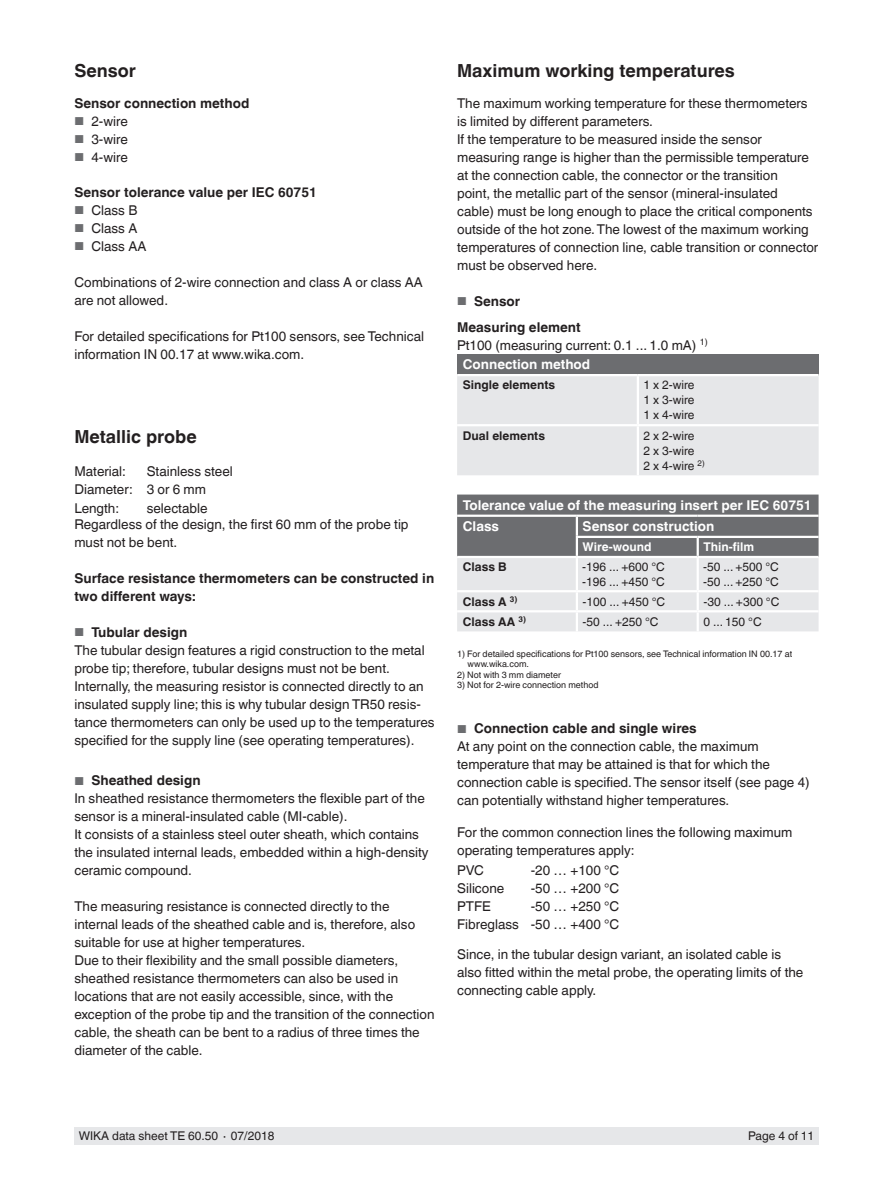
<style>
.page{position:relative;width:893px;height:1188px;background:#fff}
.page>*{position:absolute;margin:0;border:0;box-sizing:border-box;transform-origin:0 0}
.t1{font:700 18px "Helvetica World";color:#231f20}
.t2{font:13.5px/18px "Helvetica World";color:#231f20}
.t3{font:700 13.5px/25.5px "Helvetica World";color:#231f20}
.t4{font:700 13.5px/21.1px "Helvetica World";color:#fff}
.t5{font:12px/15px "Helvetica World";color:#231f20}
.t6{font:700 12px "Helvetica World";color:#231f20}
.t7{font:700 12px "Helvetica World";color:#fff}
.t8{font:9px/10.5px "Helvetica World";color:#231f20}
.s1{font-size:11.55px;color:#6c6d70}
.s2{font-weight:700}
.s3{font-weight:400;font-size:11.55px;color:#6c6d70}
.s4{font-weight:700;color:#fff}
</style>
<div class="page">
<div style="left:74px;top:1128px;width:745px;height:17px;background:#e6e7e9"></div>
<div style="left:457px;top:354px;width:362px;height:21px;background:#6c6d70"></div>
<div style="left:457px;top:376px;width:362px;height:99px;background:#e6e7e9"></div>
<hr style="left:637px;top:376px;width:2px;height:48px;background:#fff">
<hr style="left:457px;top:424px;width:181px;height:2px;background:#fff">
<hr style="left:638px;top:424px;width:181px;height:2px;background:#fff">
<hr style="left:637px;top:426px;width:2px;height:49px;background:#fff">
<hr style="left:457px;top:374px;width:181px;height:2px;background:#fff">
<hr style="left:638px;top:374px;width:181px;height:2px;background:#fff">
<svg style="left:457px;top:495px;width:362px;height:136px;background:#b4b5b8"></svg>
<hr style="left:457px;top:556px;width:120px;height:2px;background:#fff">
<h1 class="t1" style="left:74px;top:60px;width:63px">Sensor</h1>
<p class="t3" style="left:74px;top:91px;width:177px">Sensor connection method</p>
<p class="t2" style="left:74px;top:113px;width:55px"><span class="s1">■</span> 2-wire</p>
<p class="t2" style="left:74px;top:131px;width:55px"><span class="s1">■</span> 3-wire</p>
<p class="t2" style="left:74px;top:149px;width:55px"><span class="s1">■</span> 4-wire</p>
<p class="t3" style="left:74px;top:179px;width:244px">Sensor tolerance value per IEC 60751</p>
<p class="t2" style="left:74px;top:201px;width:65px"><span class="s1">■</span> Class B</p>
<p class="t2" style="left:74px;top:219px;width:64px"><span class="s1">■</span> Class A</p>
<p class="t2" style="left:74px;top:237px;width:73px"><span class="s1">■</span> Class AA</p>
<p class="t2" style="left:74px;top:273px;width:350px">Combinations of 2-wire connection and class A or class AA are not allowed.</p>
<p class="t2" style="left:74px;top:327px;width:351px">For detailed specifications for Pt100 sensors, see Technical information IN 00.17 at www.wika.com.</p>
<h1 class="t1" style="left:74px;top:426px;width:124px">Metallic probe</h1>
<p class="t2" style="left:74px;top:462px;width:53px">Material:</p>
<p class="t2" style="left:74px;top:462px;width:160px;text-indent:72px">Stainless steel<br>Diameter: 3 or 6 mm<br>Length:</p>
<p class="t2" style="left:74px;top:500px;width:336px;line-height:16.2px;text-indent:72px">selectable<br>Regardless of the design, the first 60 mm of the probe tip</p>
<p class="t2" style="left:74px;top:533px;width:104px">must not be bent.</p>
<p class="t3" style="left:74px;top:569px;width:361px;line-height:18px">Surface resistance thermometers can be constructed in two different ways:</p>
<p class="t2" style="left:74px;top:623px;width:362px"><span class="s1">■</span> <span class="s2">Tubular design<br></span>The tubular design features a rigid construction to the metal probe tip; therefore, tubular designs must not be bent.<br>Internally, the measuring resistor is connected directly to an insulated supply line; this is why tubular design TR50 resis&shy;tance thermometers can only be used up to the temperatures specified for the supply line (see operating temperatures).</p>
<p class="t2" style="left:74px;top:772px;width:356px"><span class="s1">■</span> <span class="s2">Sheathed design<br></span>In sheathed resistance thermometers the flexible part of the sensor is a mineral-insulated cable (MI-cable).<br>It consists of a stainless steel outer sheath, which contains the insulated internal leads, embedded within a high-density ceramic compound.</p>
<p class="t2" style="left:74px;top:898px;width:362px">The measuring resistance is connected directly to the internal leads of the sheathed cable and is, therefore, also suitable for use at higher temperatures.<br>Due to their flexibility and the small possible diameters, sheathed resistance thermometers can also be used in locations that are not easily accessible, since, with the exception of the probe tip and the transition of the connection cable, the sheath can be bent to a radius of three times the diameter of the cable.</p>
<h1 class="t1" style="left:457px;top:60px;width:279px">Maximum working temperatures</h1>
<p class="t2" style="left:457px;top:95px;width:363px">The maximum working temperature for these thermometers is limited by different parameters.<br>If the temperature to be measured inside the sensor measuring range is higher than the permissible temperature at the connection cable, the connector or the transition<br>point, the metallic part of the sensor (mineral-insulated<br>cable) must be long enough to place the critical components outside of the hot zone. The lowest of the maximum working temperatures of connection line, cable transition or connector must be observed here.</p>
<p class="t3" style="left:457px;top:289px;width:125px"><span class="s3">■</span> Sensor<br>Measuring element</p>
<p class="t2" style="left:463px;top:335px;width:246px;line-height:19.6px;text-indent:-6px">Pt100 (measuring current: 0.1 ... 1.0 mA) <sup>1)<br></sup><span class="s4">Connection method</span></p>
<p class="t6" style="left:463px;top:378px;width:94px">Single elements</p>
<p class="t5" style="left:644px;top:378px;width:52px;text-align:justify">1 x 2-wire 1 x 3-wire 1 x 4-wire</p>
<p class="t6" style="left:463px;top:428px;width:84px">Dual elements</p>
<p class="t5" style="left:644px;top:428px;width:63px">2 x 2-wire<br>2 x 3-wire<br>2 x 4-wire <sup>2)</sup></p>
<p class="t4" style="left:463px;top:495px;width:350px">Tolerance value of the measuring insert per IEC 60751<br>Class</p>
<p class="t4" style="left:583px;top:516px;width:133px">Sensor construction</p>
<p class="t7" style="left:583px;top:540px;width:70px">Wire-wound</p>
<p class="t7" style="left:703px;top:540px;width:52px">Thin-film</p>
<p class="t6" style="left:463px;top:560px;width:45px">Class B</p>
<p class="t5" style="left:582px;top:559px;width:84px">-196 ... +600 °C -196 ... +450 °C</p>
<p class="t5" style="left:703px;top:559px;width:77px">-50 ... +500 °C -50 ... +250 °C</p>
<p class="t6" style="left:463px;top:594px;width:56px">Class A <sup>3)</sup></p>
<p class="t5" style="left:583px;top:594px;width:84px">-100 ... +450 °C</p>
<p class="t5" style="left:703px;top:594px;width:77px">-30 ... +300 °C</p>
<p class="t6" style="left:463px;top:615px;width:65px">Class AA <sup>3)</sup></p>
<p class="t5" style="left:583px;top:614px;width:77px">-50 ... +250 °C</p>
<p class="t5" style="left:703px;top:614px;width:60px">0 ... 150 °C</p>
<p class="t8" style="left:468px;top:649px;width:326px;text-indent:-11px">1) For detailed specifications for Pt100 sensors, see Technical information IN 00.17 at www.wika.com.</p>
<p class="t8" style="left:457px;top:670px;width:105px">2) Not with 3 mm diameter</p>
<p class="t8" style="left:457px;top:680px;width:143px">3) Not for 2-wire connection method</p>
<p class="t2" style="left:457px;top:720px;width:354px"><span class="s1">■</span> <span class="s2">Connection cable and single wires<br></span>At any point on the connection cable, the maximum temperature that may be attained is that for which the connection cable is specified. The sensor itself (see page 4) can potentially withstand higher temperatures.</p>
<p class="t2" style="left:457px;top:823px;width:337px">For the common connection lines the following maximum operating temperatures apply:</p>
<p class="t2" style="left:457px;top:861px;width:28px">PVC</p>
<p class="t2" style="left:531px;top:861px;width:90px">-20 … +100 °C</p>
<p class="t2" style="left:457px;top:879px;width:49px">Silicone</p>
<p class="t2" style="left:531px;top:879px;width:90px">-50 … +200 °C</p>
<p class="t2" style="left:457px;top:898px;width:35px">PTFE</p>
<p class="t2" style="left:457px;top:898px;width:164px;text-align:right">-50 … +250 °C<br>Fibreglass -50 … +400 °C</p>
<p class="t2" style="left:457px;top:946px;width:348px">Since, in the tubular design variant, an isolated cable is also fitted within the metal probe, the operating limits of the connecting cable apply.</p>
<p class="t5" style="left:79px;top:1129px;width:197px">WIKA data sheet TE 60.50 ∙ 07/2018</p>
<p class="t5" style="left:748px;top:1129px;width:68px">Page 4 of 11</p>
</div>
